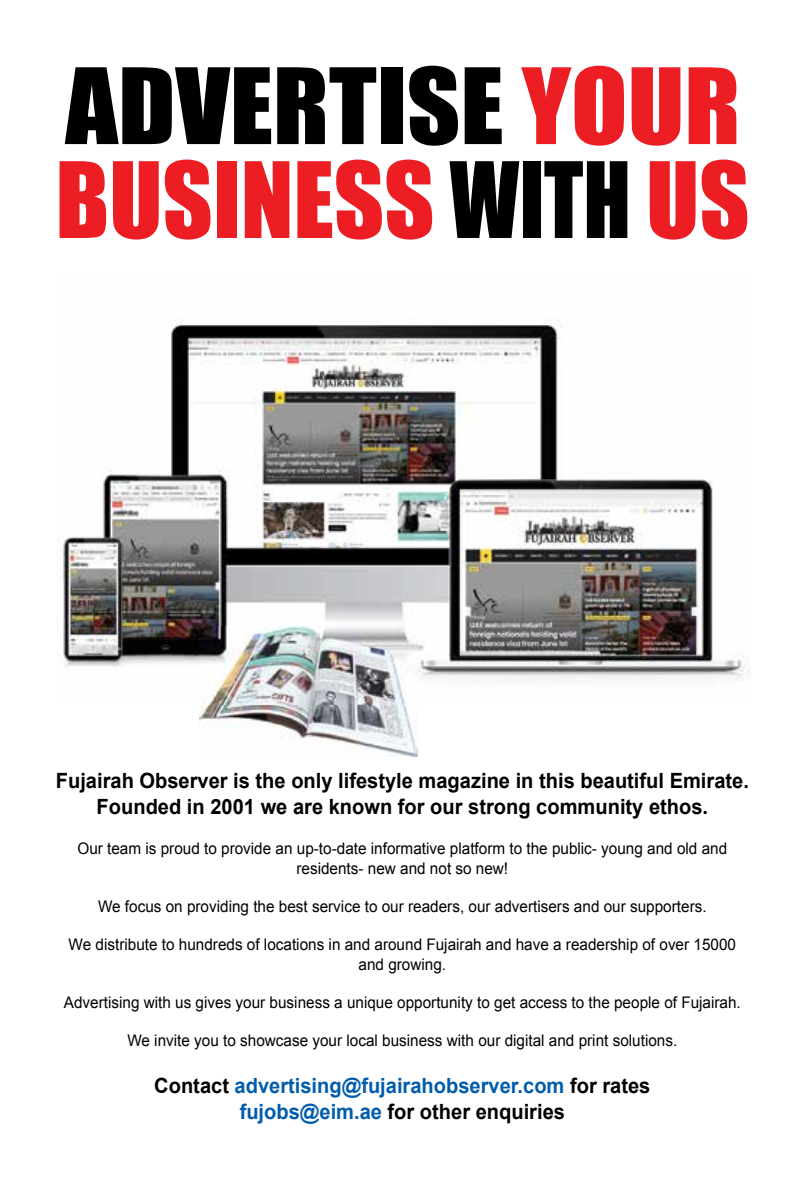
<style>
.page{position:relative;width:806px;height:1191px;background:#fff}
.page>*{position:absolute;margin:0;border:0;box-sizing:border-box;transform-origin:0 0}
.t1{font:97.2px "Impact";color:#ed1d24}
.t2{font:97.2px "Impact";color:#000;scale:1.07 1}
.t3{font:700 21px/25.2px "Arial";color:#000;text-align:center;scale:.96 1}
.t4{font:700 21px/25.2px "Arial";color:#005dac;text-align:center;scale:.96 1}
.t5{font:16px/19.2px "Arial";color:#000;text-align:center;scale:.96 1}
.s1{color:#ed1d24}
.s2{color:#000}
</style>
<div class="page">
<img style="left:56px;top:318px;width:692px;height:363px">
<img style="left:200px;top:626px;width:217px;height:130px">
<h1 class="t2" style="left:65px;top:31px;width:632px">ADVERTISE <span class="s1">YOUR</span></h1>
<h1 class="t1" style="left:56px;top:124px;width:695px">BUSINESS <span class="s2">WITH</span> US</h1>
<h2 class="t3" style="left:56px;top:769px;width:723px">Fujairah Observer is the only lifestyle magazine in this beautiful Emirate.<br>Founded in 2001 we are known for our strong community ethos.</h2>
<p class="t5" style="left:77px;top:839px;width:678px">Our team is proud to provide an up-to-date informative platform to the public- young and old and residents- new and not so new!</p>
<p class="t5" style="left:98px;top:897px;width:635px">We focus on providing the best service to our readers, our advertisers and our supporters.</p>
<p class="t5" style="left:69px;top:935px;width:696px">We distribute to hundreds of locations in and around Fujairah and have a readership of over 15000 and growing.</p>
<p class="t5" style="left:64px;top:993px;width:706px">Advertising with us gives your business a unique opportunity to get access to the people of Fujairah.</p>
<p class="t5" style="left:127px;top:1031px;width:574px">We invite you to showcase your local business with our digital and print solutions.</p>
<h2 class="t4" style="left:154px;top:1074px;width:518px"><span class="s2">Contact</span> advertising@fujairahobserver.com <span class="s2">for rates </span>fujobs@eim.ae <span class="s2">for other enquiries</span></h2>
</div>
